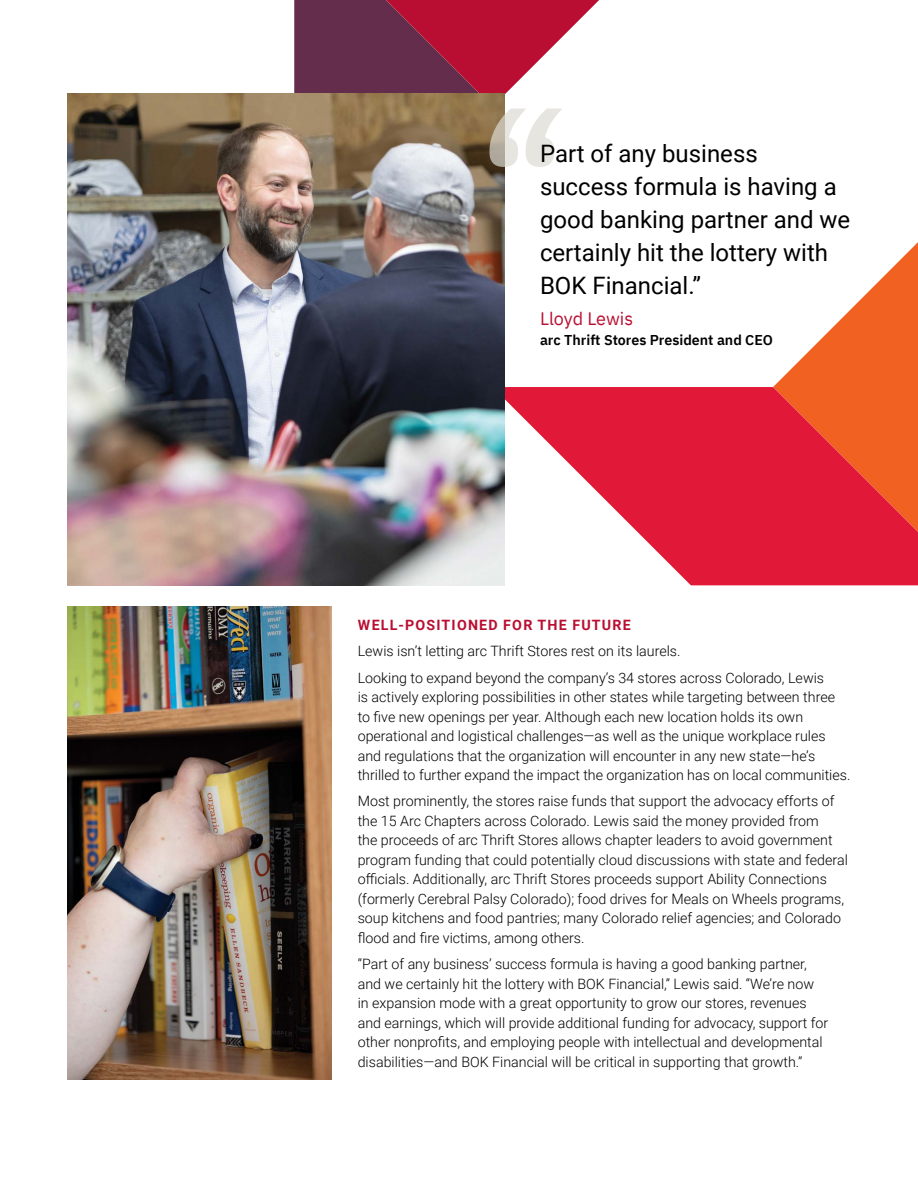
<style>
.page{position:relative;width:918px;height:1188px;background:#fff}
.page>*{position:absolute;margin:0;border:0;box-sizing:border-box;transform-origin:0 0}
.t1{font:24px/33px "Roboto";color:#000}
.t2{font:18px "IBM Plex Sans";color:#b90e31}
.t3{font:300 14.25px/19.5px "Roboto";color:#000}
.t4{font:600 14.25px "IBM Plex Sans";color:#000}
.t5{font:700 14.25px "Roboto";letter-spacing:.085em;color:#b90e31}
</style>
<div class="page">
<div style="left:294px;top:0;width:92px;height:93px;background:#632d4b"></div>
<svg style="left:773px;top:242px;width:145px;height:145px"></svg>
<svg style="left:504px;top:387px;width:414px;height:198px;fill:#e11837"></svg>
<img style="left:68px;top:93px;width:436px;height:492px">
<svg style="left:386px;top:0;width:213px;height:167px"></svg>
<img style="left:68px;top:606px;width:264px;height:474px">
<h1 class="t1" style="left:540px;top:137px;width:312px">Part of any business success formula is having a good banking partner and we certainly hit the lottery with<br>BOK Financial.”</h1>
<p class="t2" style="left:540px;top:305px;width:95px">Lloyd Lewis</p>
<p class="t4" style="left:540px;top:328px;width:235px">arc Thrift Stores President and CEO</p>
<p class="t5" style="left:358px;top:615px;width:274px">WELL-POSITIONED FOR THE FUTURE</p>
<p class="t3" style="left:358px;top:638px;width:468px;line-height:26.2px">Lewis isn’t letting arc Thrift Stores rest on its laurels.<br>Looking to expand beyond the company’s 34 stores across Colorado, Lewis</p>
<p class="t3" style="left:358px;top:687px;width:494px">is actively exploring possibilities in other states while targeting between three to five new openings per year. Although each new location holds its own operational and logistical challenges—as well as the unique workplace rules and regulations that the organization will encounter in any new state—he’s thrilled to further expand the impact the organization has on local communities.</p>
<p class="t3" style="left:358px;top:791px;width:492px">Most prominently, the stores raise funds that support the advocacy efforts of the 15 Arc Chapters across Colorado. Lewis said the money provided from<br>the proceeds of arc Thrift Stores allows chapter leaders to avoid government program funding that could potentially cloud discussions with state and federal officials. Additionally, arc Thrift Stores proceeds support Ability Connections (formerly Cerebral Palsy Colorado); food drives for Meals on Wheels programs, soup kitchens and food pantries; many Colorado relief agencies; and Colorado flood and fire victims, among others.</p>
<p class="t3" style="left:358px;top:954px;width:472px">“Part of any business’ success formula is having a good banking partner, and we certainly hit the lottery with BOK Financial,” Lewis said. “We’re now in expansion mode with a great opportunity to grow our stores, revenues and earnings, which will provide additional funding for advocacy, support for other nonprofits, and employing people with intellectual and developmental disabilities—and BOK Financial will be critical in supporting that growth.”</p>
</div>
